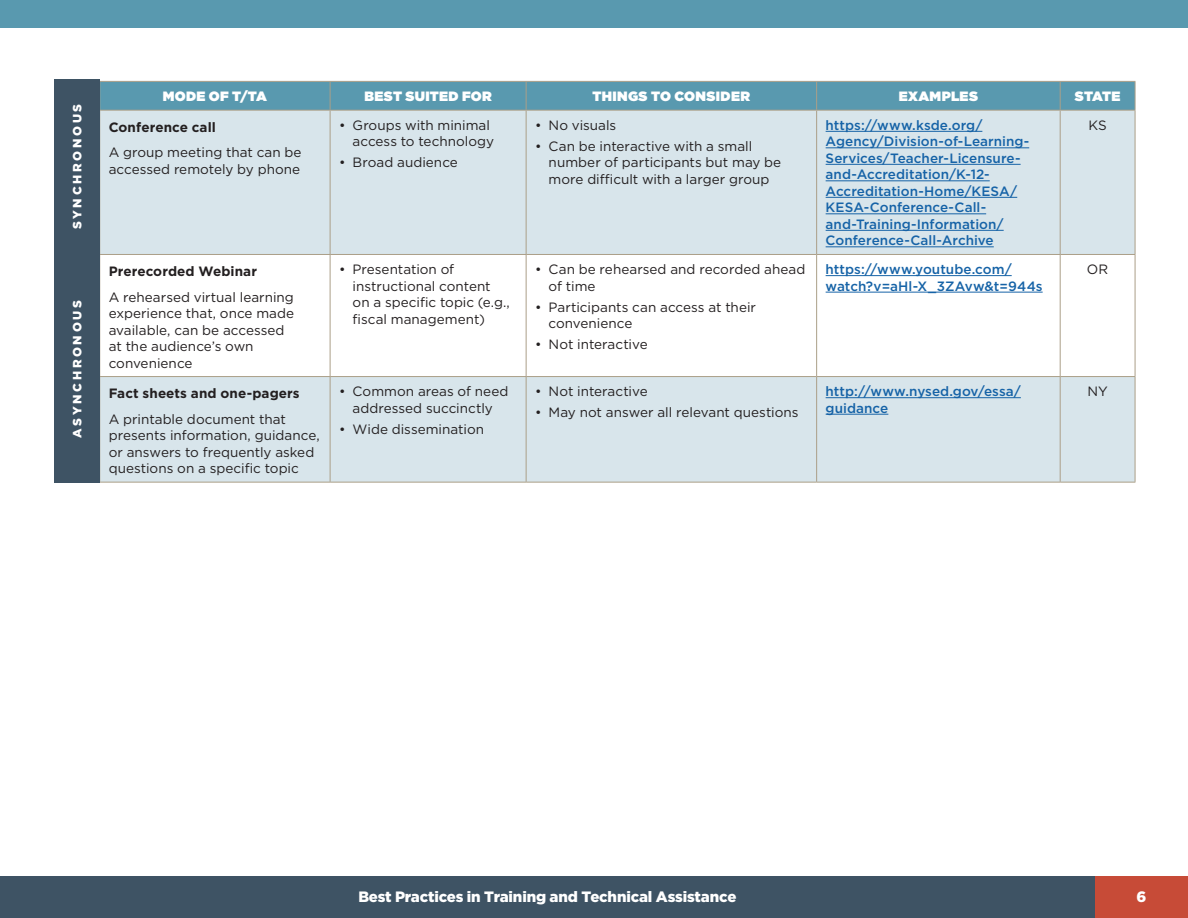
<style>
.page{position:relative;width:1188px;height:918px;background:#fff}
.page>*{position:absolute;margin:0;border:0;box-sizing:border-box;transform-origin:0 0}
.t1{font:900 15px "Gotham";letter-spacing:-.01em;color:#fff}
.t2{font:13.5px/16.5px "Gotham";color:#231f20}
.t3{font:500 13.5px/16.5px "Gotham";color:#1663a7}
.t4{font:700 13.5px "Gotham";letter-spacing:.005em;color:#231f20}
.t5{font:900 13.5px "Gotham";letter-spacing:.02em;color:#fff}
.t6{font:900 12px "Gotham";letter-spacing:.225em;color:#fff}
</style>
<div class="page">
<div style="left:1095px;top:877px;width:93px;height:41px;background:#c74b37"></div>
<div style="left:0;top:877px;width:1095px;height:41px;background:#3e5364"></div>
<div style="left:0;top:0;width:1188px;height:28px;background:#5999af"></div>
<svg style="left:100px;top:111px;width:1035px;height:371px;fill:#d8e5eb"></svg>
<svg style="left:99px;top:81px;width:1037px;height:29px;background:#5d99ad"></svg>
<hr style="left:99px;top:110px;width:231px;height:1px;background:#ab9f88">
<hr style="left:99px;top:111px;width:1px;height:143px;background:#ab9f88">
<hr style="left:330px;top:110px;width:196px;height:1px;background:#ab9f88">
<hr style="left:330px;top:111px;width:1px;height:143px;background:#ab9f88">
<hr style="left:526px;top:110px;width:291px;height:1px;background:#ab9f88">
<hr style="left:526px;top:111px;width:1px;height:143px;background:#ab9f88">
<hr style="left:817px;top:110px;width:243px;height:1px;background:#ab9f88">
<hr style="left:816px;top:111px;width:1px;height:143px;background:#ab9f88">
<hr style="left:1060px;top:110px;width:75px;height:1px;background:#ab9f88">
<hr style="left:1060px;top:111px;width:1px;height:143px;background:#ab9f88">
<hr style="left:1135px;top:111px;width:1px;height:143px;background:#ab9f88">
<hr style="left:99px;top:254px;width:231px;height:1px;background:#ab9f88">
<hr style="left:99px;top:255px;width:1px;height:121px;background:#ab9f88">
<hr style="left:330px;top:254px;width:196px;height:1px;background:#ab9f88">
<hr style="left:330px;top:255px;width:1px;height:121px;background:#ab9f88">
<hr style="left:526px;top:254px;width:291px;height:1px;background:#ab9f88">
<hr style="left:526px;top:255px;width:1px;height:121px;background:#ab9f88">
<hr style="left:817px;top:254px;width:243px;height:1px;background:#ab9f88">
<hr style="left:816px;top:255px;width:1px;height:121px;background:#ab9f88">
<hr style="left:1060px;top:254px;width:75px;height:1px;background:#ab9f88">
<hr style="left:1060px;top:255px;width:1px;height:121px;background:#ab9f88">
<hr style="left:1135px;top:255px;width:1px;height:121px;background:#ab9f88">
<hr style="left:99px;top:376px;width:231px;height:1px;background:#ab9f88">
<hr style="left:99px;top:377px;width:1px;height:105px;background:#ab9f88">
<hr style="left:99px;top:482px;width:231px;height:1px;background:#ab9f88">
<hr style="left:330px;top:376px;width:196px;height:1px;background:#ab9f88">
<hr style="left:330px;top:377px;width:1px;height:105px;background:#ab9f88">
<hr style="left:330px;top:482px;width:196px;height:1px;background:#ab9f88">
<hr style="left:526px;top:376px;width:291px;height:1px;background:#ab9f88">
<hr style="left:526px;top:377px;width:1px;height:105px;background:#ab9f88">
<hr style="left:526px;top:482px;width:291px;height:1px;background:#ab9f88">
<hr style="left:817px;top:376px;width:243px;height:1px;background:#ab9f88">
<hr style="left:816px;top:377px;width:1px;height:105px;background:#ab9f88">
<hr style="left:817px;top:482px;width:243px;height:1px;background:#ab9f88">
<hr style="left:1060px;top:376px;width:75px;height:1px;background:#ab9f88">
<hr style="left:1060px;top:377px;width:1px;height:105px;background:#ab9f88">
<hr style="left:1135px;top:377px;width:1px;height:105px;background:#ab9f88">
<hr style="left:1060px;top:482px;width:75px;height:1px;background:#ab9f88">
<hr style="left:826px;top:131px;width:156px;height:1px;background:#1663a7">
<hr style="left:826px;top:148px;width:203px;height:1px;background:#1663a7">
<hr style="left:826px;top:164px;width:195px;height:1px;background:#1663a7">
<hr style="left:826px;top:181px;width:164px;height:1px;background:#1663a7">
<hr style="left:826px;top:197px;width:191px;height:1px;background:#1663a7">
<hr style="left:826px;top:214px;width:160px;height:1px;background:#1663a7">
<hr style="left:826px;top:230px;width:178px;height:1px;background:#1663a7">
<hr style="left:826px;top:247px;width:168px;height:1px;background:#1663a7">
<hr style="left:826px;top:275px;width:186px;height:1px;background:#1663a7">
<hr style="left:826px;top:292px;width:217px;height:1px;background:#1663a7">
<hr style="left:826px;top:397px;width:195px;height:1px;background:#1663a7">
<hr style="left:826px;top:414px;width:62px;height:1px;background:#1663a7">
<div style="left:54px;top:79px;width:45px;height:175px;background:#3e5364"></div>
<div style="left:54px;top:255px;width:45px;height:228px;background:#3e5364"></div>
<p class="t6" style="left:69px;top:229px;width:127px;rotate:-90deg">SYNCHRONOUS</p>
<p class="t6" style="left:69px;top:438px;width:139px;rotate:-90deg">ASYNCHRONOUS</p>
<p class="t5" style="left:163px;top:87px;width:106px">MODE OF T/TA</p>
<p class="t5" style="left:364px;top:87px;width:129px">BEST SUITED FOR</p>
<p class="t5" style="left:593px;top:87px;width:159px">THINGS TO CONSIDER</p>
<p class="t5" style="left:899px;top:87px;width:81px">EXAMPLES</p>
<p class="t5" style="left:1075px;top:87px;width:47px">STATE</p>
<p class="t4" style="left:109px;top:119px;width:109px">Conference call</p>
<p class="t2" style="left:109px;top:144px;width:194px">A group meeting that can be accessed remotely by phone</p>
<p class="t3" style="left:826px;top:117px;width:205px">https://www.ksde.org/<br>Agency/Division-of-Learning-<br>Services/Teacher-Licensure&shy;and-Accreditation/K-12-<br>Accreditation-Home/KESA/<br>KESA-Conference-Call&shy;and-Training-Information/<br>Conference-Call-Archive</p>
<p class="t2" style="left:1088px;top:117px;width:20px">KS</p>
<p class="t2" style="left:353px;top:117px;width:143px;text-indent:-14px">• Groups with minimal access to technology</p>
<p class="t2" style="left:339px;top:154px;width:120px">• Broad audience</p>
<p class="t2" style="left:535px;top:117px;width:83px">• No visuals</p>
<p class="t2" style="left:549px;top:138px;width:234px;text-indent:-14px">• Can be interactive with a small number of participants but may be more difficult with a larger group</p>
<p class="t4" style="left:109px;top:263px;width:150px">Prerecorded Webinar</p>
<p class="t2" style="left:109px;top:288px;width:187px">A rehearsed virtual learning experience that, once made available, can be accessed at the audience’s own convenience</p>
<p class="t4" style="left:109px;top:386px;width:193px">Fact sheets and one-pagers</p>
<p class="t2" style="left:109px;top:410px;width:212px">A printable document that presents information, guidance, or answers to frequently asked questions on a specific topic</p>
<p class="t2" style="left:353px;top:261px;width:159px;text-indent:-14px">• Presentation of instructional content on a specific topic (e.g., fiscal management)</p>
<p class="t2" style="left:549px;top:261px;width:258px;text-indent:-14px">• Can be rehearsed and recorded ahead of time</p>
<p class="t2" style="left:549px;top:298px;width:209px;text-indent:-14px">• Participants can access at their convenience</p>
<p class="t2" style="left:535px;top:336px;width:114px">• Not interactive</p>
<p class="t2" style="left:339px;top:383px;width:171px;text-align:center">• Common areas of need addressed succinctly</p>
<p class="t2" style="left:339px;top:421px;width:147px">• Wide dissemination</p>
<p class="t2" style="left:535px;top:383px;width:114px">• Not interactive</p>
<p class="t2" style="left:535px;top:404px;width:265px">• May not answer all relevant questions</p>
<p class="t3" style="left:826px;top:261px;width:219px">https://www.youtube.com/ watch?v=aHl-X_3ZAvw&amp;t=944s</p>
<p class="t2" style="left:1087px;top:261px;width:23px">OR</p>
<p class="t3" style="left:826px;top:383px;width:197px">http://www.nysed.gov/essa/ guidance</p>
<p class="t2" style="left:1087px;top:383px;width:22px">NY</p>
<p class="t1" style="left:358px;top:887px;width:380px">Best Practices in Training and Technical Assistance</p>
<p class="t1" style="left:1136px;top:887px;width:11px">6</p>
</div>
